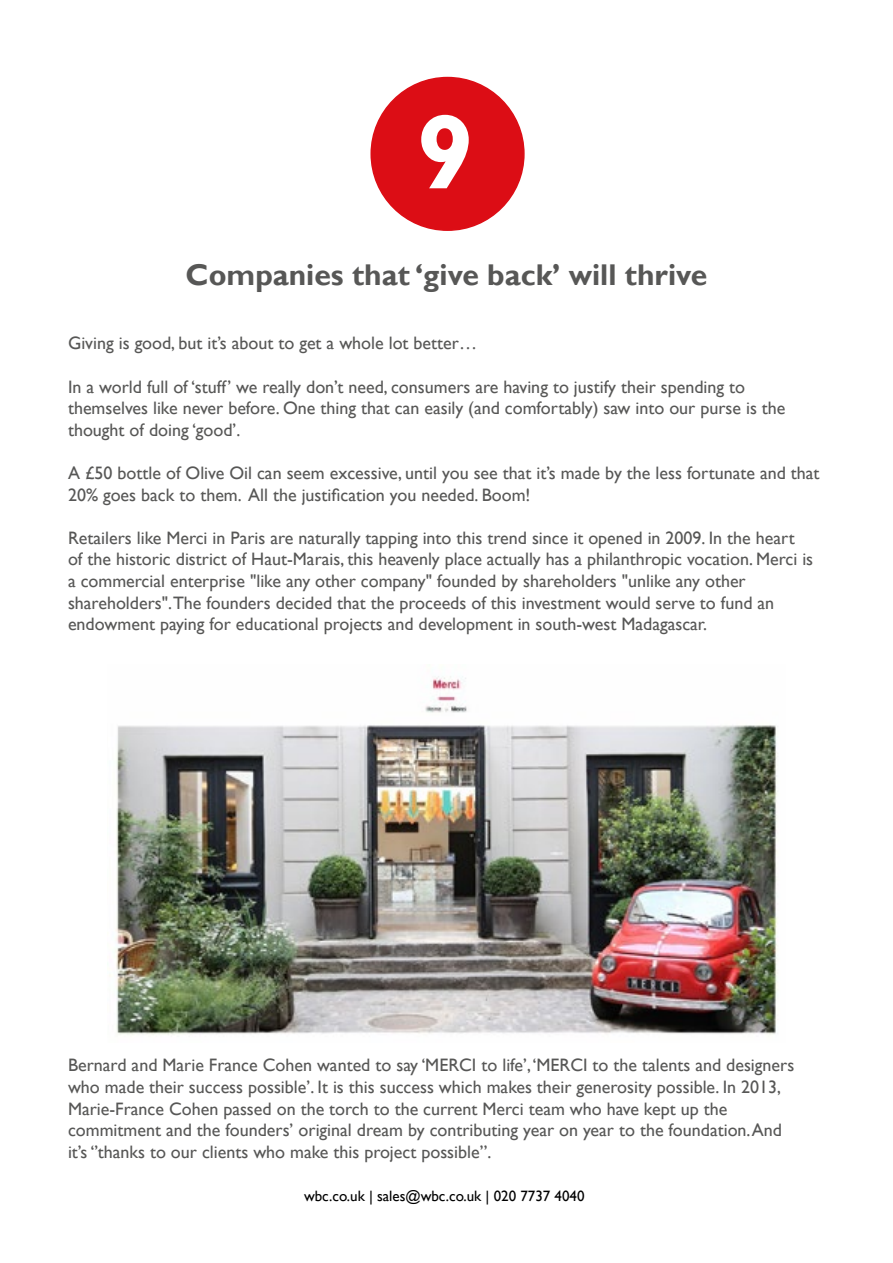
<style>
.page{position:relative;width:893px;height:1263px;background:#fff}
.page>*{position:absolute;margin:0;border:0;box-sizing:border-box;transform-origin:0 0}
.t1{font:700 105px "Gill Sans";color:#fff}
.t2{font:700 30px "Gill Sans";color:#575756}
.t3{font:18px/21.6px "Gill Sans";color:#575756}
.t4{font:15px "Gill Sans";color:#000}
</style>
<div class="page">
<div style="left:371px;top:78px;width:153px;height:152px;background:#dc0d15;border-radius:50%"></div>
<img style="left:109px;top:676px;width:669px;height:359px">
<h1 class="t1" style="left:416px;top:89px;width:59px">9</h1>
<h2 class="t2" style="left:186px;top:256px;width:523px">Companies that ‘give back’ will thrive</h2>
<p class="t3" style="left:68px;top:333px;width:410px">Giving is good, but it’s about to get a whole lot better…</p>
<p class="t3" style="left:68px;top:376px;width:719px">In a world full of ‘stuff’ we really don’t need, consumers are having to justify their spending to themselves like never before. One thing that can easily (and comfortably) saw into our purse is the thought of doing ‘good’.</p>
<p class="t3" style="left:68px;top:462px;width:753px">A £50 bottle of Olive Oil can seem excessive, until you see that it’s made by the less fortunate and that<br>20% goes back to them. All the justification you needed. Boom!</p>
<p class="t3" style="left:68px;top:527px;width:747px">Retailers like Merci in Paris are naturally tapping into this trend since it opened in 2009. In the heart of the historic district of Haut-Marais, this heavenly place actually has a philanthropic vocation. Merci is a commercial enterprise "like any other company" founded by shareholders "unlike any other shareholders".The founders decided that the proceeds of this investment would serve to fund an endowment paying for educational projects and development in south-west Madagascar.</p>
<p class="t3" style="left:68px;top:1055px;width:728px">Bernard and Marie France Cohen wanted to say ‘MERCI to life’, ‘MERCI to the talents and designers who made their success possible’. It is this success which makes their generosity possible. In 2013, Marie-France Cohen passed on the torch to the current Merci team who have kept up the commitment and the founders’ original dream by contributing year on year to the foundation. And it’s ‘’thanks to our clients who make this project possible’’.</p>
<p class="t4" style="left:304px;top:1187px;width:282px">wbc.co.uk | sales@wbc.co.uk | 020 7737 4040</p>
</div>
